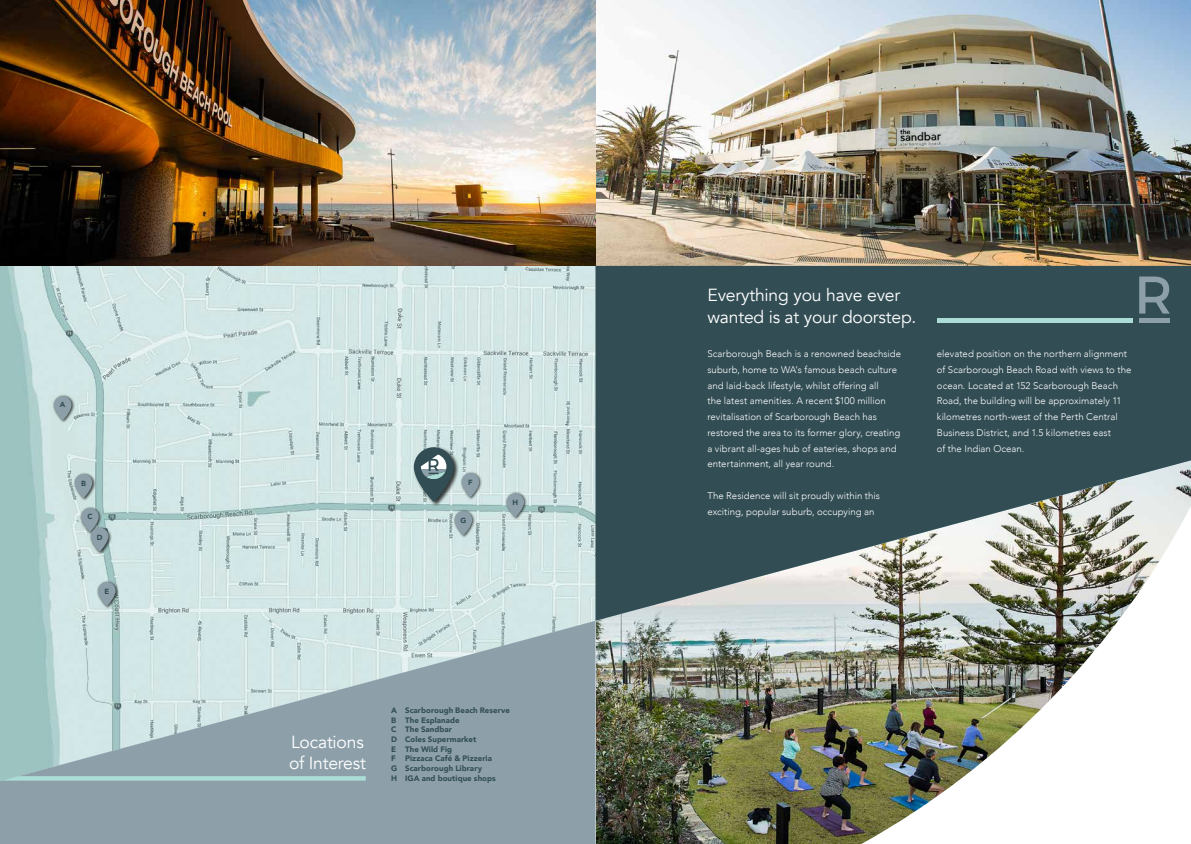
<style>
.page{position:relative;width:1191px;height:844px;background:#fff}
.page>*{position:absolute;margin:0;border:0;box-sizing:border-box;transform-origin:0 0}
.t1{font:17.5px/21.9px "Avenir";letter-spacing:-.01em;color:#fff}
.t2{font:300 9.62px/15.8px "Avenir";letter-spacing:.005em;color:#fff}
.t3{font:900 7.88px/9.6px "Avenir";letter-spacing:.005em;color:#324d54}
.t4{font:900 7.44px "Avenir";color:#324d54}
</style>
<div class="page">
<img style="left:596px;top:784px;width:358px;height:59px">
<img style="left:595px;top:620px;width:524px;height:164px">
<img style="left:0;top:266px;width:1000px;height:515px">
<svg style="left:0;top:620px;width:595px;height:223px;background:#a2b6bc"></svg>
<img style="left:0;top:0;width:1191px;height:265px">
<div style="left:413px;top:446px;width:46px;height:61px;background:#000;opacity:.75"></div>
<svg style="left:414px;top:447px;width:39px;height:54px"></svg>
<div style="left:453px;top:509px;width:23px;height:29px;background:#000;opacity:.75"></div>
<svg style="left:454px;top:511px;width:18px;height:24px"></svg>
<div style="left:460px;top:471px;width:23px;height:29px;background:#000;opacity:.75"></div>
<svg style="left:461px;top:473px;width:18px;height:24px"></svg>
<div style="left:504px;top:491px;width:23px;height:29px;background:#000;opacity:.75"></div>
<svg style="left:506px;top:493px;width:18px;height:24px"></svg>
<div style="left:79px;top:506px;width:23px;height:29px;background:#000;opacity:.75"></div>
<div style="left:81px;top:508px;width:18px;height:24px;background:#8da0aa;border-radius:9px"></div>
<div style="left:89px;top:525px;width:23px;height:30px;background:#000;opacity:.75"></div>
<div style="left:91px;top:527px;width:17px;height:24px;background:#8da0aa;border-radius:9px"></div>
<div style="left:96px;top:580px;width:23px;height:29px;background:#000;opacity:.75"></div>
<svg style="left:98px;top:581px;width:18px;height:25px"></svg>
<div style="left:52px;top:394px;width:23px;height:29px;background:#000;opacity:.75"></div>
<div style="left:54px;top:396px;width:17px;height:24px;background:#8da0aa;border-radius:9px"></div>
<div style="left:73px;top:472px;width:23px;height:29px;background:#000;opacity:.75"></div>
<div style="left:75px;top:474px;width:17px;height:24px;background:#8da0aa;border-radius:9px"></div>
<svg style="left:595px;top:266px;width:596px;height:354px;background:#52686b"></svg>
<svg style="left:421px;top:454px;width:25px;height:25px"></svg>
<svg style="left:2px;top:776px;width:364px;height:4px"></svg>
<svg style="left:1139px;top:276px;width:30px;height:37px"></svg>
<div style="left:1139px;top:318px;width:30px;height:5px;background:#8da0aa"></div>
<div style="left:937px;top:318px;width:195px;height:5px;background:#abddd6"></div>
<p class="t4" style="left:60px;top:398px;width:7px">A</p>
<p class="t4" style="left:81px;top:476px;width:6px">B</p>
<p class="t4" style="left:87px;top:510px;width:7px">C</p>
<p class="t4" style="left:97px;top:530px;width:7px">D</p>
<p class="t4" style="left:104px;top:585px;width:6px">E</p>
<p class="t4" style="left:468px;top:476px;width:6px">F</p>
<p class="t4" style="left:460px;top:513px;width:7px">G</p>
<p class="t4" style="left:512px;top:495px;width:7px">H</p>
<h1 class="t1" style="left:289px;top:730px;width:78px">Locations of Interest</h1>
<p class="t3" style="left:391px;top:705px;width:120px">A Scarborough Beach Reserve<br>B The Esplanade<br>C The Sandbar<br>D Coles Supermarket<br>E The Wild Fig<br>F Pizzaca Café &amp; Pizzeria<br>G Scarborough Library<br>H IGA and boutique shops</p>
<h1 class="t1" style="left:707px;top:284px;width:210px">Everything you have ever wanted is at your doorstep.</h1>
<p class="t2" style="left:707px;top:346px;width:195px">Scarborough Beach is a renowned beachside suburb, home to WA’s famous beach culture and laid-back lifestyle, whilst offering all<br>the latest amenities. A recent $100 million revitalisation of Scarborough Beach has restored the area to its former glory, creating a vibrant all-ages hub of eateries, shops and entertainment, all year round.</p>
<p class="t2" style="left:707px;top:487px;width:174px">The Residence will sit proudly within this exciting, popular suburb, occupying an</p>
<p class="t2" style="left:937px;top:346px;width:196px">elevated position on the northern alignment of Scarborough Beach Road with views to the ocean. Located at 152 Scarborough Beach Road, the building will be approximately 11 kilometres north-west of the Perth Central Business District, and 1.5 kilometres east<br>of the Indian Ocean.</p>
</div>
